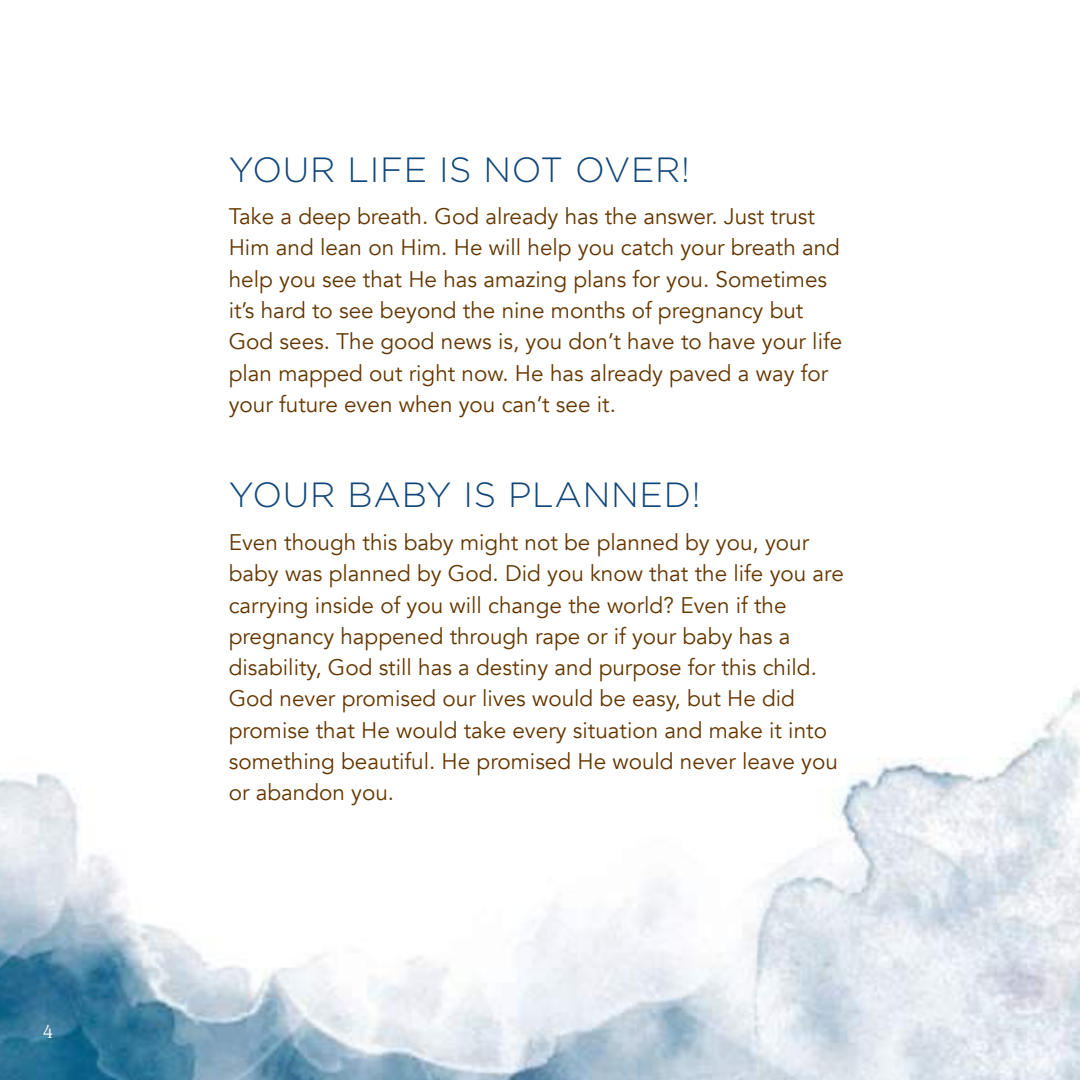
<style>
.page{position:relative;width:1080px;height:1080px;background:#fff}
.page>*{position:absolute;margin:0;border:0;box-sizing:border-box;transform-origin:0 0}
.t1{font:300 35px "Gotham";letter-spacing:.02em;color:#12467a}
.t2{font:22.5px/31.2px "Avenir";color:#653700}
.t3{font:300 20px "Corda";color:#fff}
</style>
<div class="page">
<img style="left:0;top:689px;width:1080px;height:391px">
<p class="t3" style="left:42px;top:1022px;width:12px">4</p>
<h1 class="t1" style="left:229px;top:154px;width:463px">YOUR LIFE IS NOT OVER!</h1>
<p class="t2" style="left:229px;top:203px;width:615px">Take a deep breath. God already has the answer. Just trust Him and lean on Him. He will help you catch your breath and help you see that He has amazing plans for you. Sometimes it’s hard to see beyond the nine months of pregnancy but God sees. The good news is, you don’t have to have your life plan mapped out right now. He has already paved a way for your future even when you can’t see it.</p>
<h1 class="t1" style="left:229px;top:479px;width:473px">YOUR BABY IS PLANNED!</h1>
<p class="t2" style="left:229px;top:527px;width:617px">Even though this baby might not be planned by you, your baby was planned by God. Did you know that the life you are carrying inside of you will change the world? Even if the pregnancy happened through rape or if your baby has a disability, God still has a destiny and purpose for this child.<br>God never promised our lives would be easy, but He did promise that He would take every situation and make it into something beautiful. He promised He would never leave you or abandon you.</p>
</div>
